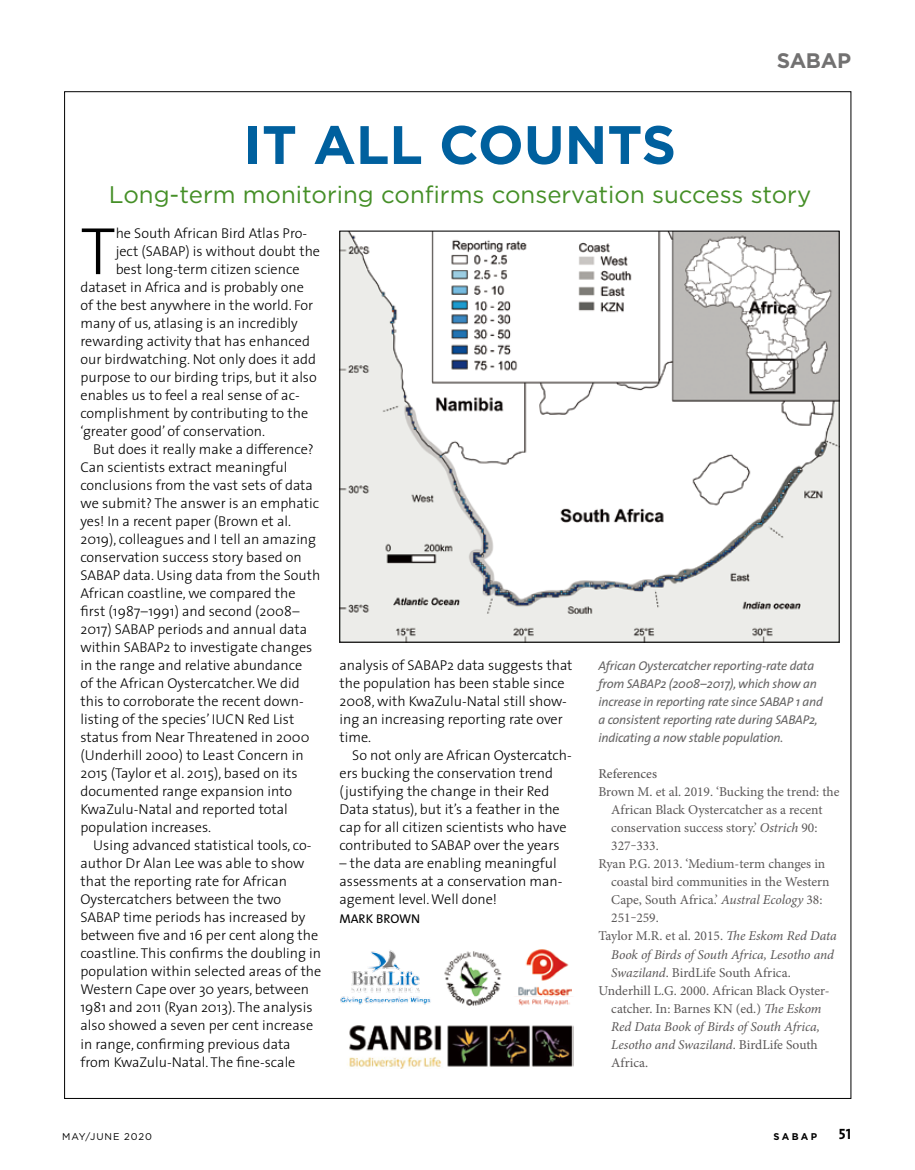
<style>
.page{position:relative;width:915px;height:1170px;background:#fff}
.page>*{position:absolute;margin:0;border:0;box-sizing:border-box;transform-origin:0 0}
.t1{font:300 67.65px "The Sans";color:#000}
.t2{font:700 54px "Gotham";color:#00609e}
.t3{font:24px "Gotham";color:#458f27}
.t4{font:700 21px "Gotham";letter-spacing:-.015em;color:#727171}
.t5{font:15px "The Sans Bold Caps";color:#000}
.t6{font:300 14.25px/18px "The Sans";color:#000}
.t7{font:13.5px "Minion Pro";color:#5a5757}
.t8{font:italic 13.5px "Minion Pro";letter-spacing:-.005em;color:#5a5757}
.t9{font:500 13.5px "Minion Pro";color:#5a5757}
.t10{font:italic 12.75px/18px "The Sans";letter-spacing:-.015em;color:#666565}
.t11{font:12.75px "The Sans";color:#000}
.t12{font:9.75px "Gotham";letter-spacing:.1em;color:#000}
.t13{font:700 9.75px "Gotham";letter-spacing:.24em;color:#000}
.s1{font-style:italic}
.s2{font-style:normal}
</style>
<div class="page">
<img style="left:347px;top:1025px;width:226px;height:43px">
<img style="left:518px;top:949px;width:53px;height:46px">
<img style="left:518px;top:999px;width:52px;height:7px">
<img style="left:341px;top:233px;width:496px;height:407px">
<img style="left:444px;top:951px;width:58px;height:55px">
<img style="left:340px;top:950px;width:91px;height:55px">
<h3 class="t4" style="left:776px;top:46px;width:76px">SABAP</h3>
<h2 class="t2" style="left:244px;top:109px;width:433px">IT ALL COUNTS</h2>
<h3 class="t3" style="left:109px;top:179px;width:703px">Long-term monitoring confirms conservation success story</h3>
<h1 class="t1" style="left:80px;top:195px;width:37px">T</h1>
<p class="t6" style="left:116px;top:224px;width:193px">he South African Bird Atlas Pro-</p>
<p class="t6" style="left:116px;top:242px;width:206px">ject (SABAP) is without doubt the</p>
<p class="t6" style="left:116px;top:260px;width:185px">best long-term citizen science</p>
<p class="t6" style="left:80px;top:278px;width:225px">dataset in Africa and is probably one</p>
<p class="t6" style="left:80px;top:296px;width:234px">of the best anywhere in the world. For</p>
<p class="t6" style="left:80px;top:314px;width:219px">many of us, atlasing is an incredibly</p>
<p class="t6" style="left:80px;top:332px;width:231px">rewarding activity that has enhanced</p>
<p class="t6" style="left:80px;top:350px;width:237px">our birdwatching. Not only does it add</p>
<p class="t6" style="left:80px;top:368px;width:238px">purpose to our birding trips, but it also</p>
<p class="t6" style="left:80px;top:386px;width:220px">enables us to feel a real sense of ac-</p>
<p class="t6" style="left:80px;top:404px;width:229px">complishment by contributing to the</p>
<p class="t6" style="left:80px;top:422px;width:186px">‘greater good’ of conservation.</p>
<p class="t6" style="left:93px;top:440px;width:222px">But does it really make a difference?</p>
<p class="t6" style="left:80px;top:458px;width:208px">Can scientists extract meaningful</p>
<p class="t6" style="left:80px;top:476px;width:234px">conclusions from the vast sets of data</p>
<p class="t6" style="left:80px;top:494px;width:240px">we submit? The answer is an emphatic</p>
<p class="t6" style="left:80px;top:512px;width:212px">yes! In a recent paper (Brown et al.</p>
<p class="t6" style="left:80px;top:530px;width:237px">2019), colleagues and I tell an amazing</p>
<p class="t6" style="left:80px;top:548px;width:223px">conservation success story based on</p>
<p class="t6" style="left:80px;top:566px;width:241px">SABAP data. Using data from the South</p>
<p class="t6" style="left:80px;top:584px;width:216px">African coastline, we compared the</p>
<p class="t6" style="left:80px;top:602px;width:220px">first (1987–1991) and second (2008–</p>
<p class="t6" style="left:80px;top:620px;width:228px">2017) SABAP periods and annual data</p>
<p class="t6" style="left:80px;top:638px;width:233px">within SABAP2 to investigate changes</p>
<p class="t6" style="left:80px;top:656px;width:223px">in the range and relative abundance</p>
<p class="t6" style="left:80px;top:674px;width:220px">of the African Oystercatcher. We did</p>
<p class="t6" style="left:80px;top:692px;width:225px">this to corroborate the recent down-</p>
<p class="t6" style="left:80px;top:710px;width:215px">listing of the species’ IUCN Red List</p>
<p class="t6" style="left:80px;top:728px;width:230px">status from Near Threatened in 2000</p>
<p class="t6" style="left:80px;top:746px;width:224px">(Underhill 2000) to Least Concern in</p>
<p class="t6" style="left:80px;top:764px;width:218px">2015 (Taylor et al. 2015), based on its</p>
<p class="t6" style="left:80px;top:782px;width:213px">documented range expansion into</p>
<p class="t6" style="left:80px;top:800px;width:209px">KwaZulu-Natal and reported total</p>
<p class="t6" style="left:80px;top:818px;width:132px">population increases.</p>
<p class="t6" style="left:93px;top:836px;width:220px">Using advanced statistical tools, co-</p>
<p class="t6" style="left:80px;top:854px;width:225px">author Dr Alan Lee was able to show</p>
<p class="t6" style="left:80px;top:872px;width:208px">that the reporting rate for African</p>
<p class="t6" style="left:80px;top:890px;width:202px">Oystercatchers between the two</p>
<p class="t6" style="left:80px;top:908px;width:226px">SABAP time periods has increased by</p>
<p class="t6" style="left:80px;top:926px;width:239px">between five and 16 per cent along the</p>
<p class="t6" style="left:80px;top:944px;width:242px">coastline. This confirms the doubling in</p>
<p class="t6" style="left:80px;top:962px;width:242px">population within selected areas of the</p>
<p class="t6" style="left:80px;top:980px;width:230px">Western Cape over 30 years, between</p>
<p class="t6" style="left:80px;top:998px;width:233px">1981 and 2011 (Ryan 2013). The analysis</p>
<p class="t6" style="left:80px;top:1016px;width:234px">also showed a seven per cent increase</p>
<p class="t6" style="left:80px;top:1034px;width:212px">in range, confirming previous data</p>
<p class="t6" style="left:80px;top:1052px;width:216px">from KwaZulu-Natal. The fine-scale</p>
<p class="t6" style="left:339px;top:656px;width:234px">analysis of SABAP2 data suggests that the population has been stable since<br>2008, with KwaZulu-Natal still show&shy;ing an increasing reporting rate over time.</p>
<p class="t6" style="left:339px;top:746px;width:234px;text-indent:13px">So not only are African Oystercatch&shy;ers bucking the conservation trend (justifying the change in their Red Data status), but it’s a feather in the cap for all citizen scientists who have contributed to SABAP over the years</p>
<p class="t6" style="left:339px;top:854px;width:224px">– the data are enabling meaningful assessments at a conservation man&shy;agement level. Well done!</p>
<p class="t11" style="left:339px;top:907px;width:82px">MARK BROWN</p>
<p class="t10" style="left:598px;top:656px;width:226px">African Oystercatcher reporting-rate data from SABAP2 (2008–2017), which show an increase in reporting rate since SABAP 1 and a consistent reporting rate during SABAP2, indicating a now stable population.</p>
<p class="t9" style="left:598px;top:765px;width:60px">References</p>
<p class="t7" style="left:598px;top:783px;width:242px">Brown M. et al. 2019. ‘Bucking the trend: the</p>
<p class="t7" style="left:611px;top:801px;width:213px">African Black Oystercatcher as a recent</p>
<p class="t7" style="left:611px;top:819px;width:208px">conservation success story.’ <span class="s1">Ostrich</span> 90:</p>
<p class="t7" style="left:611px;top:837px;width:49px">327‒333.</p>
<p class="t7" style="left:598px;top:855px;width:228px">Ryan P.G. 2013. ‘Medium-term changes in</p>
<p class="t7" style="left:611px;top:873px;width:220px">coastal bird communities in the Western</p>
<p class="t7" style="left:611px;top:891px;width:213px">Cape, South Africa.’ <span class="s1">Austral Ecology</span> 38:</p>
<p class="t7" style="left:611px;top:909px;width:49px">251‒259.</p>
<p class="t7" style="left:598px;top:927px;width:239px">Taylor M.R. et al. 2015. <span class="s1">The Eskom Red Data</span></p>
<p class="t8" style="left:611px;top:944px;width:224px">Book of Birds of South Africa, Lesotho and</p>
<p class="t7" style="left:611px;top:963px;width:181px"><span class="s1">Swaziland</span>. BirdLife South Africa.</p>
<p class="t7" style="left:598px;top:981px;width:232px">Underhill L.G. 2000. African Black Oyster-</p>
<p class="t7" style="left:611px;top:999px;width:212px">catcher. In: Barnes KN (ed.) <span class="s1">The Eskom</span></p>
<p class="t8" style="left:611px;top:1016px;width:210px">Red Data Book of Birds of South Africa,</p>
<p class="t8" style="left:611px;top:1034px;width:208px">Lesotho and Swaziland<span class="s2">. BirdLife South</span></p>
<p class="t7" style="left:611px;top:1053px;width:38px">Africa.</p>
<p class="t12" style="left:62px;top:1129px;width:91px">may/june 2020</p>
<p class="t13" style="left:773px;top:1129px;width:45px">SABAP</p>
<p class="t5" style="left:838px;top:1121px;width:14px">51</p>
</div>
